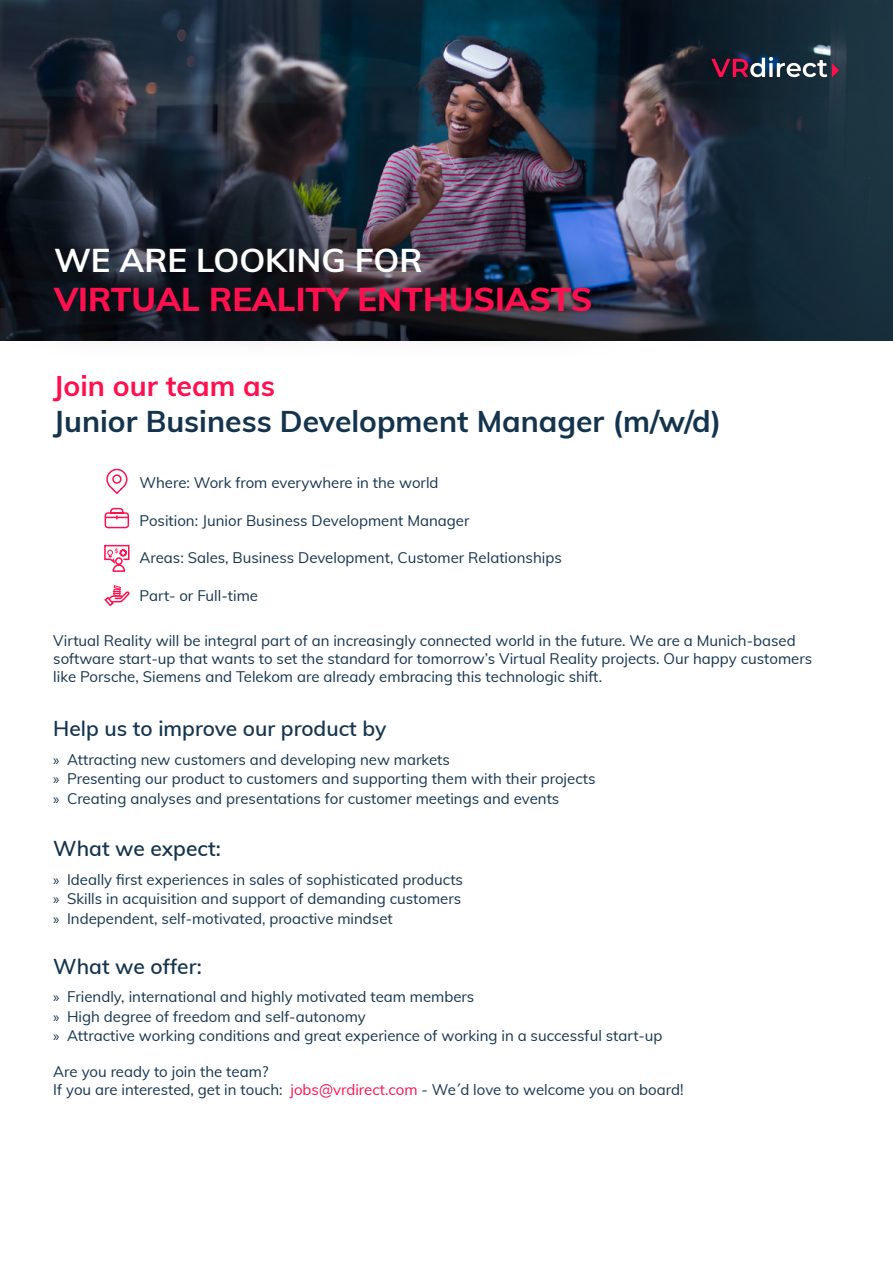
<style>
.page{position:relative;width:893px;height:1263px;background:#fff}
.page>*{position:absolute;margin:0;border:0;box-sizing:border-box;transform-origin:0 0}
.t1{font:800 33px "Muli";color:#ff0f4e}
.t2{font:700 33px "Muli";color:#fff}
.t3{font:700 30px "Muli";color:#14344e}
.t4{font:700 28.5px "Muli";color:#ff0f4e}
.t5{font:600 21px "Muli";color:#14344e}
.t6{font:15px/19.5px "Muli";color:#14344e}
.t7{font:600 6px "Muli";color:#ff0f4e}
.s1{font-family:"Myriad Pro"}
.s2{color:#ff0f4e}
</style>
<div class="page">
<svg style="left:106px;top:468px;width:22px;height:27px"></svg>
<svg style="left:104px;top:585px;width:26px;height:22px"></svg>
<img style="left:0;top:0;width:893px;height:340px">
<img style="left:11px;top:201px;width:625px;height:141px">
<div style="left:707px;top:53px;width:135px;height:28px;background:#251e21;opacity:.26"></div>
<svg style="left:711px;top:57px;width:128px;height:20px"></svg>
<svg style="left:104px;top:507px;width:26px;height:22px"></svg>
<svg style="left:104px;top:544px;width:26px;height:28px"></svg>
<h1 class="t2" style="left:54px;top:236px;width:370px">WE ARE LOOKING FOR</h1>
<h1 class="t1" style="left:54px;top:275px;width:540px">VIRTUAL REALITY ENTHUSIASTS</h1>
<h3 class="t4" style="left:53px;top:365px;width:223px">Join our team as</h3>
<h2 class="t3" style="left:53px;top:399px;width:670px">Junior Business Development Manager (m/w/d)</h2>
<p class="t6" style="left:139px;top:472px;width:301px">Where: Work from everywhere in the world</p>
<p class="t6" style="left:139px;top:510px;width:332px">Position: Junior Business Development Manager</p>
<p class="t6" style="left:139px;top:547px;width:424px">Areas: Sales, Business Development, Customer Relationships</p>
<p class="t6" style="left:139px;top:585px;width:120px">Part- or Full-time</p>
<p class="t6" style="left:53px;top:631px;width:760px;line-height:18px">Virtual Reality will be integral part of an increasingly connected world in the future. We are a Munich-based software start-up that wants to set the standard for tomorrow’s Virtual Reality projects. Our happy customers like Porsche, Siemens and Telekom are already embracing this technologic shift.</p>
<h3 class="t5" style="left:53px;top:713px;width:335px">Help us to improve our product by</h3>
<p class="t6" style="left:53px;top:749px;width:544px"><span class="s1">»</span> Attracting new customers and developing new markets<br><span class="s1">»</span> Presenting our product to customers and supporting them with their projects <span class="s1">»</span> Creating analyses and presentations for customer meetings and events</p>
<h3 class="t5" style="left:53px;top:833px;width:169px">What we expect:</h3>
<p class="t6" style="left:53px;top:869px;width:411px"><span class="s1">»</span> Ideally first experiences in sales of sophisticated products <span class="s1">»</span> Skills in acquisition and support of demanding customers <span class="s1">»</span> Independent, self-motivated, proactive mindset</p>
<h3 class="t5" style="left:53px;top:951px;width:150px">What we offer:</h3>
<p class="t6" style="left:53px;top:986px;width:611px"><span class="s1">»</span> Friendly, international and highly motivated team members<br><span class="s1">»</span> High degree of freedom and self-autonomy<br><span class="s1">»</span> Attractive working conditions and great experience of working in a successful start-up</p>
<p class="t6" style="left:53px;top:1062px;width:632px;line-height:18px">Are you ready to join the team?<br>If you are interested, get in touch: <span class="s2">jobs@vrdirect.com</span> - We´d love to welcome you on board!</p>
<p class="t7" style="left:115px;top:547px;width:5px">$</p>
</div>
